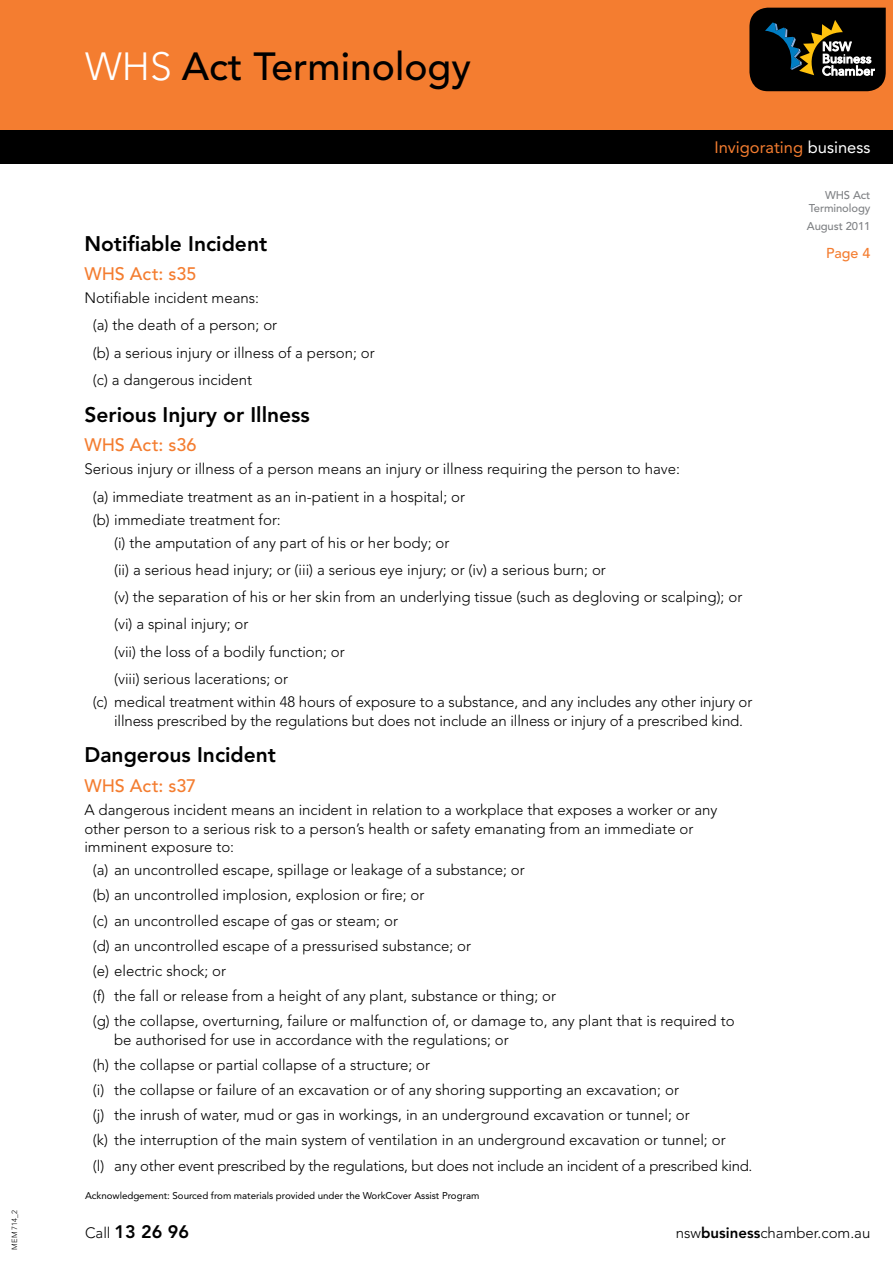
<style>
.page{position:relative;width:893px;height:1263px;background:#fff}
.page>*{position:absolute;margin:0;border:0;box-sizing:border-box;transform-origin:0 0}
.t1{font:500 39px "Avenir";color:#000}
.t2{font:800 21px "Avenir";color:#000}
.t3{font:500 18px "Avenir";color:#f47d30}
.t4{font:800 18px "Avenir";color:#000}
.t5{font:16.5px "Avenir";color:#f47d30}
.t6{font:300 15px/27.3px "Avenir";color:#000}
.t7{font:500 14.25px "Avenir";color:#f47d30}
.t8{font:500 11.25px/13.5px "Avenir";letter-spacing:-.01em;color:#808285;text-align:right}
.t9{font:9.75px "Avenir";letter-spacing:-.005em;color:#000}
.t10{font:300 7.5px "Avenir";color:#000}
.s1{font-weight:300;color:#fff}
.s2{color:#fff}
.s3{font-weight:300;font-size:15px}
.s4{font-weight:800}
</style>
<div class="page">
<div style="left:0;top:0;width:893px;height:164px;background:#f47d30"></div>
<svg style="left:749px;top:8px;width:137px;height:83px;background:#222019"></svg>
<div style="left:0;top:130px;width:893px;height:34px;background:#000"></div>
<p class="t10" style="left:10px;top:1249px;width:41px;rotate:-90deg">MEM 714_2</p>
<h1 class="t1" style="left:85px;top:44px;width:387px"><span class="s1">WHS</span> Act Terminology</h1>
<h2 class="t2" style="left:84px;top:231px;width:184px">Notifiable Incident</h2>
<p class="t5" style="left:714px;top:138px;width:157px">Invigorating <span class="s2">business</span></p>
<p class="t8" style="left:809px;top:189px;width:63px">WHS Act<br>Terminology</p>
<p class="t8" style="left:807px;top:220px;width:65px">August 2011</p>
<p class="t7" style="left:826px;top:245px;width:46px">Page 4</p>
<p class="t3" style="left:84px;top:264px;width:114px">WHS Act: s35</p>
<p class="t6" style="left:93px;top:284px;width:283px;text-indent:-9px">Notifiable incident means:<br>(a) the death of a person; or<br>(b) a serious injury or illness of a person; or (c) a dangerous incident</p>
<h2 class="t2" style="left:84px;top:402px;width:227px">Serious Injury or Illness</h2>
<p class="t3" style="left:84px;top:435px;width:114px">WHS Act: s36</p>
<p class="t6" style="left:93px;top:455px;width:589px;text-indent:-9px">Serious injury or illness of a person means an injury or illness requiring the person to have: (a) immediate treatment as an in-patient in a hospital; or</p>
<p class="t6" style="left:114px;top:508px;width:337px;line-height:23px;text-indent:-21px">(b) immediate treatment for:<br>(i) the amputation of any part of his or her body; or</p>
<p class="t6" style="left:114px;top:556px;width:630px">(ii) a serious head injury; or (iii) a serious eye injury; or (iv) a serious burn; or<br>(v) the separation of his or her skin from an underlying tissue (such as degloving or scalping); or (vi) a spinal injury; or<br>(vii) the loss of a bodily function; or<br>(viii) serious lacerations; or</p>
<p class="t6" style="left:114px;top:692px;width:640px;line-height:18.8px;text-indent:-21px">(c) medical treatment within 48 hours of exposure to a substance, and any includes any other injury or illness prescribed by the regulations but does not include an illness or injury of a prescribed kind.</p>
<h2 class="t2" style="left:84px;top:743px;width:193px">Dangerous Incident</h2>
<p class="t3" style="left:84px;top:775px;width:113px">WHS Act: s37</p>
<p class="t6" style="left:84px;top:800px;width:635px;line-height:18.8px">A dangerous incident means an incident in relation to a workplace that exposes a worker or any other person to a serious risk to a person’s health or safety emanating from an immediate or imminent exposure to:</p>
<p class="t6" style="left:93px;top:858px;width:643px;line-height:25.2px">(a) an uncontrolled escape, spillage or leakage of a substance; or<br>(b) an uncontrolled implosion, explosion or fire; or<br>(c) an uncontrolled escape of gas or steam; or<br>(d) an uncontrolled escape of a pressurised substance; or<br>(e) electric shock; or<br>(f) the fall or release from a height of any plant, substance or thing; or<br>(g) the collapse, overturning, failure or malfunction of, or damage to, any plant that is required to</p>
<p class="t6" style="left:93px;top:1027px;width:661px;line-height:25px;text-indent:21px">be authorised for use in accordance with the regulations; or<br>(h) the collapse or partial collapse of a structure; or<br>(i) the collapse or failure of an excavation or of any shoring supporting an excavation; or<br>(j) the inrush of water, mud or gas in workings, in an underground excavation or tunnel; or<br>(k) the interruption of the main system of ventilation in an underground excavation or tunnel; or<br>(l) any other event prescribed by the regulations, but does not include an incident of a prescribed kind.</p>
<p class="t9" style="left:85px;top:1190px;width:396px">Acknowledgement: Sourced from materials provided under the WorkCover Assist Program</p>
<p class="t4" style="left:85px;top:1221px;width:106px"><span class="s3">Call</span> 13 26 96</p>
<p class="t6" style="left:676px;top:1219px;width:196px">nsw<span class="s4">business</span>chamber.com.au</p>
</div>
